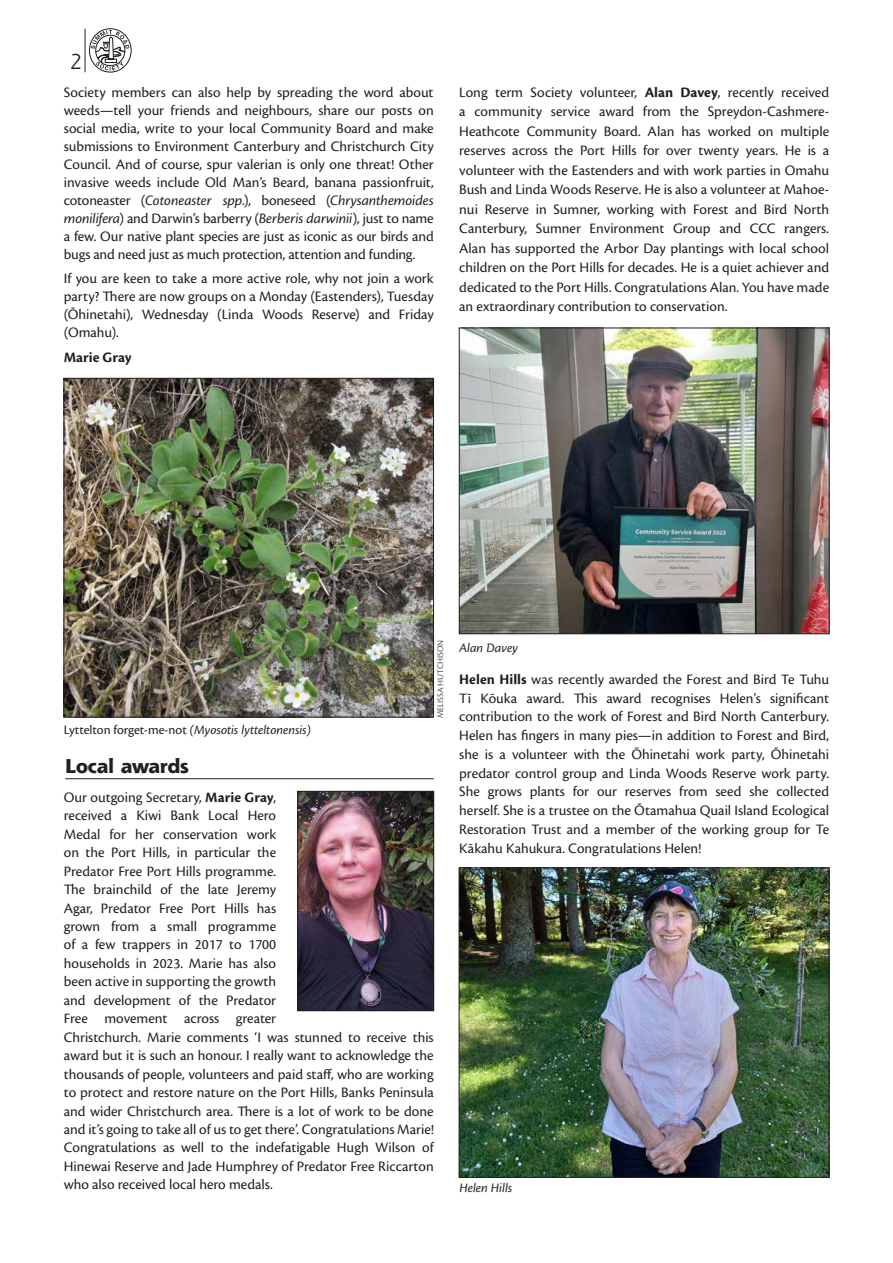
<style>
.page{position:relative;width:893px;height:1263px;background:#fff}
.page>*{position:absolute;margin:0;border:0;box-sizing:border-box;transform-origin:0 0}
.t1{font:21px "Shannon";color:#231f20}
.t2{font:800 19.5px "Shannon";color:#231f20}
.t3{font:15px/18.5px "Cronos Pro";color:#231f20;text-align:justify}
.t4{font:700 15px "Cronos Pro";color:#231f20}
.t5{font:italic 13.5px "Cronos Pro";letter-spacing:-.005em;color:#231f20}
.t6{font:9px "Cronos Pro";color:#57585a}
.s1{font-style:italic}
.s2{font-weight:700}
.s3{font-style:normal}
</style>
<div class="page">
<div style="left:89px;top:29px;width:42px;height:43px;border:1px solid #231f20;border-radius:50%"></div>
<svg style="left:91px;top:30px;width:38px;height:41px"></svg>
<hr style="left:85px;top:29px;width:1px;height:43px;background:#231f20">
<img style="left:66px;top:380px;width:366px;height:335px">
<div style="left:64px;top:378px;width:370px;height:339px;border:1px solid #231f20"></div>
<hr style="left:65px;top:778px;width:369px;height:1px;background:#231f20">
<img style="left:461px;top:870px;width:366px;height:305px">
<div style="left:459px;top:868px;width:370px;height:309px;border:1px solid #231f20"></div>
<img style="left:461px;top:330px;width:366px;height:302px">
<div style="left:459px;top:328px;width:370px;height:306px;border:1px solid #231f20"></div>
<img style="left:299px;top:793px;width:133px;height:216px">
<div style="left:297px;top:791px;width:137px;height:220px;border:1px solid #231f20"></div>
<h1 class="t1" style="left:70px;top:48px;width:14px">2</h1>
<p class="t3" style="left:64px;top:83px;width:371px;line-height:18px">Society members can also help by spreading the word about weeds—tell your friends and neighbours, share our posts on social media, write to your local Community Board and make submissions to Environment Canterbury and Christchurch City Council. And of course, spur valerian is only one threat! Other invasive weeds include Old Man’s Beard, banana passionfruit, cotoneaster (<span class="s1">Cotoneaster spp</span>.), boneseed (<span class="s1">Chrysanthemoides monilifera</span>) and Darwin’s barberry (<span class="s1">Berberis darwinii</span>), just to name a few. Our native plant species are just as iconic as our birds and bugs and need just as much protection, attention and funding.</p>
<p class="t3" style="left:64px;top:269px;width:371px;line-height:18px">If you are keen to take a more active role, why not join a work party? There are now groups on a Monday (Eastenders), Tuesday (Ōhinetahi), Wednesday (Linda Woods Reserve) and Friday (Omahu).</p>
<p class="t4" style="left:64px;top:348px;width:69px">Marie Gray</p>
<p class="t3" style="left:459px;top:82px;width:371px;line-height:19.5px">Long term Society volunteer, <span class="s2">Alan Davey</span>, recently received a community service award from the Spreydon-Cashmere-Heathcote Community Board. Alan has worked on multiple reserves across the Port Hills for over twenty years. He is a volunteer with the Eastenders and with work parties in Omahu Bush and Linda Woods Reserve. He is also a volunteer at Mahoe&shy;nui Reserve in Sumner, working with Forest and Bird North Canterbury, Sumner Environment Group and CCC rangers.<br>Alan has supported the Arbor Day plantings with local school children on the Port Hills for decades. He is a quiet achiever and dedicated to the Port Hills. Congratulations Alan. You have made an extraordinary contribution to conservation.</p>
<p class="t5" style="left:64px;top:722px;width:249px"><span class="s3">Lyttelton forget-me-not</span> (Myosotis lytteltonensis)</p>
<h2 class="t2" style="left:65px;top:753px;width:125px">Local awards</h2>
<p class="t6" style="left:435px;top:718px;width:80px;rotate:-90deg">MELISSA HUTCHISON</p>
<p class="t3" style="left:64px;top:788px;width:371px;text-align:left">Our outgoing Secretary, <span class="s2">Marie Gray</span>,<br>received a Kiwi Bank Local Hero<br>Medal for her conservation work<br>on the Port Hills, in particular the<br>Predator Free Port Hills programme.<br>The brainchild of the late Jeremy<br>Agar, Predator Free Port Hills has<br>grown from a small programme<br>of a few trappers in 2017 to 1700<br>households in 2023. Marie has also<br>been active in supporting the growth<br>and development of the Predator<br>Free movement across greater<br>Christchurch. Marie comments ‘I was stunned to receive this award but it is such an honour. I really want to acknowledge the thousands of people, volunteers and paid staff, who are working to protect and restore nature on the Port Hills, Banks Peninsula and wider Christchurch area. There is a lot of work to be done and it’s going to take all of us to get there’. Congratulations Marie!<br>Congratulations as well to the indefatigable Hugh Wilson of Hinewai Reserve and Jade Humphrey of Predator Free Riccarton who also received local hero medals.</p>
<p class="t5" style="left:459px;top:640px;width:60px">Alan Davey</p>
<p class="t3" style="left:459px;top:670px;width:371px"><span class="s2">Helen Hills</span> was recently awarded the Forest and Bird Te Tuhu Tī Kōuka award. This award recognises Helen’s significant contribution to the work of Forest and Bird North Canterbury.<br>Helen has fingers in many pies—in addition to Forest and Bird, she is a volunteer with the Ōhinetahi work party, Ōhinetahi predator control group and Linda Woods Reserve work party.<br>She grows plants for our reserves from seed she collected herself. She is a trustee on the Ōtamahua Quail Island Ecological Restoration Trust and a member of the working group for Te Kākahu Kahukura. Congratulations Helen!</p>
<p class="t5" style="left:459px;top:1180px;width:54px">Helen Hills</p>
</div>
